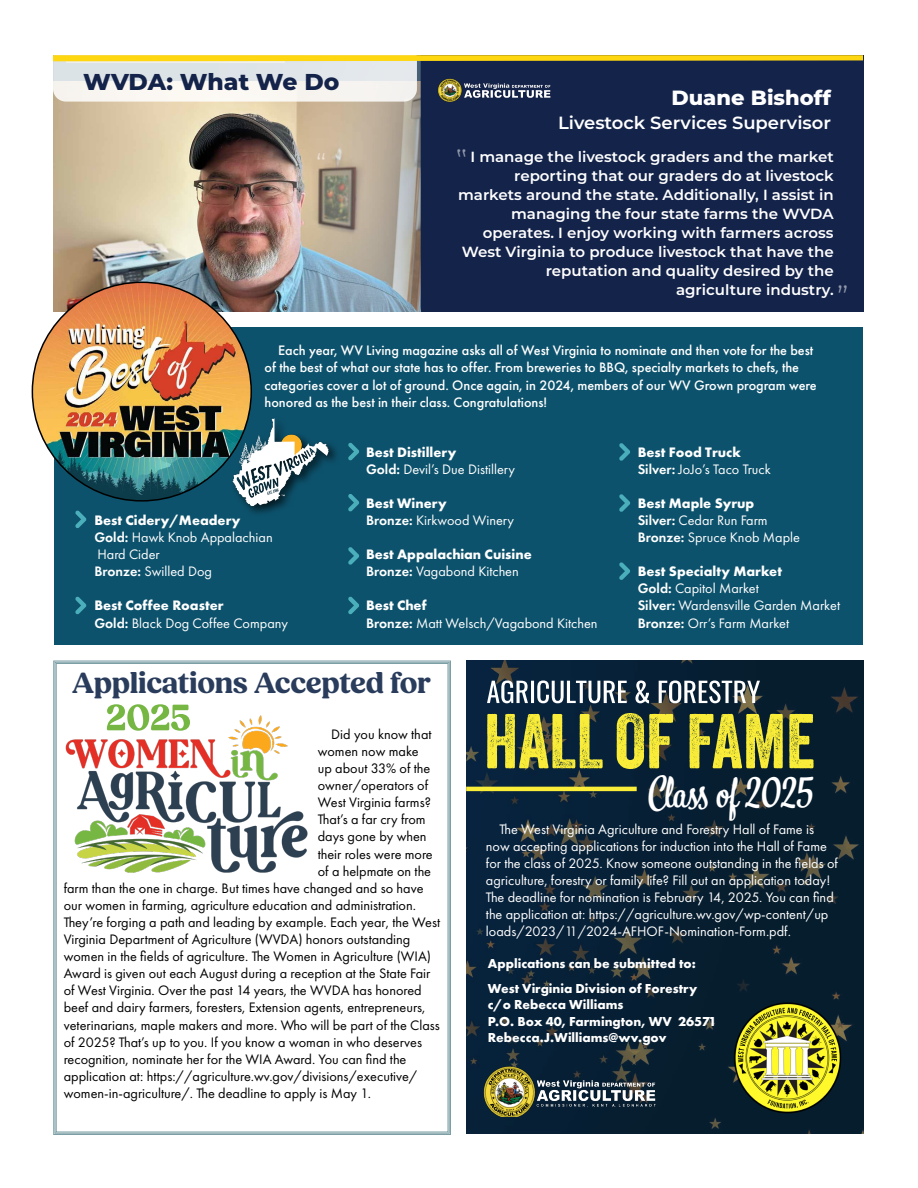
<style>
.page{position:relative;width:918px;height:1188px;background:#fff}
.page>*{position:absolute;margin:0;border:0;box-sizing:border-box;transform-origin:0 0}
.t1{font:42px "Bistro Script";color:#fff}
.t2{font:300 33.15px "Montserrat";color:#fff}
.t3{font:700 30px "Fields";letter-spacing:-.01em;color:#293c5c}
.t4{font:300 29.55px "Montserrat";color:#fff}
.t5{font:800 22.95px "Montserrat";color:#14234a}
.t6{font:800 20.55px "Montserrat";color:#fff}
.t7{font:600 17.7px "Montserrat";color:#fff}
.t8{font:600 14.7px/19px "Montserrat";color:#fff;text-align:right}
.t9{font:14.25px "Futura PT";color:#000101}
.t10{font:14.25px/17.1px "Futura PT";color:#fff}
.t11{font:500 14.25px/17.1px "Futura PT";color:#fff}
.t12{font:700 14.25px/17.1px "Futura PT";color:#fff}
.t13{font:700 13.5px/16.2px "Futura PT";color:#fff}
.s1{font-weight:700}
.s2{font-weight:600}
.s3{font-weight:400}
</style>
<div class="page">
<img style="left:466px;top:661px;width:398px;height:473px">
<svg style="left:487px;top:680px;width:273px;height:23px"></svg>
<img style="left:476px;top:1067px;width:183px;height:50px">
<img style="left:720px;top:998px;width:132px;height:117px">
<hr style="left:466px;top:787px;width:171px;height:4px;background:#f9ed39">
<svg style="left:487px;top:713px;width:327px;height:56px;background:#7d8336"></svg>
<svg style="left:53px;top:660px;width:398px;height:475px"></svg>
<img style="left:63px;top:709px;width:248px;height:166px">
<svg style="left:107px;top:704px;width:83px;height:27px"></svg>
<div style="left:55px;top:327px;width:808px;height:318px;background:#0d526c"></div>
<img style="left:53px;top:102px;width:86px;height:210px">
<img style="left:139px;top:102px;width:174px;height:210px">
<img style="left:313px;top:102px;width:108px;height:210px">
<div style="left:421px;top:102px;width:442px;height:210px;background:#14234a"></div>
<svg style="left:53px;top:55px;width:810px;height:47px"></svg>
<img style="left:435px;top:75px;width:119px;height:30px">
<img style="left:32px;top:282px;width:219px;height:219px;border-radius:109px">
<img style="left:214px;top:403px;width:123px;height:110px">
<svg style="left:75px;top:510px;width:12px;height:18px"></svg>
<svg style="left:75px;top:596px;width:12px;height:18px"></svg>
<svg style="left:348px;top:443px;width:11px;height:18px"></svg>
<svg style="left:348px;top:494px;width:11px;height:18px"></svg>
<svg style="left:348px;top:596px;width:11px;height:18px"></svg>
<svg style="left:348px;top:547px;width:11px;height:18px"></svg>
<svg style="left:619px;top:443px;width:11px;height:18px"></svg>
<svg style="left:619px;top:494px;width:11px;height:18px"></svg>
<svg style="left:619px;top:562px;width:11px;height:18px"></svg>
<svg style="left:458px;top:149px;width:8px;height:8px"></svg>
<h3 class="t5" style="left:83px;top:65px;width:258px">WVDA: What We Do</h3>
<h3 class="t4" style="left:315px;top:144px;width:12px">“</h3>
<h3 class="t6" style="left:671px;top:83px;width:161px">Duane Bishoff</h3>
<p class="t7" style="left:558px;top:110px;width:274px">Livestock Services Supervisor</p>
<p class="t8" style="left:458px;top:146px;width:377px">I manage the livestock graders and the market reporting that our graders do at livestock markets around the state. Additionally, I assist in managing the four state farms the WVDA operates. I enjoy working with farmers across West Virginia to produce livestock that have the reputation and quality desired by the agriculture industry.</p>
<h2 class="t2" style="left:836px;top:275px;width:13px">”</h2>
<p class="t11" style="left:265px;top:342px;width:554px;text-indent:13px">Each year, WV Living magazine asks all of West Virginia to nominate and then vote for the best of the best of what our state has to offer. From breweries to BBQ, specialty markets to chefs, the categories cover a lot of ground. Once again, in 2024, members of our WV Grown program were honored as the best in their class. Congratulations!</p>
<p class="t10" style="left:94px;top:512px;width:180px"><span class="s1">Best Cidery/Meadery<br></span><span class="s2">Gold:</span> Hawk Knob Appalachian<br>Hard Cider<br><span class="s2">Bronze:</span> Swilled Dog</p>
<p class="t10" style="left:94px;top:597px;width:195px"><span class="s1">Best Coffee Roaster<br></span><span class="s2">Gold:</span> Black Dog Coffee Company</p>
<p class="t10" style="left:366px;top:443px;width:151px"><span class="s1">Best Distillery<br></span><span class="s2">Gold:</span> Devil’s Due Distillery</p>
<p class="t10" style="left:366px;top:494px;width:150px"><span class="s1">Best Winery<br></span><span class="s2">Bronze:</span> Kirkwood Winery</p>
<p class="t12" style="left:366px;top:545px;width:167px">Best Appalachian Cuisine<br><span class="s2">Bronze:</span> <span class="s3">Vagabond Kitchen</span></p>
<p class="t10" style="left:366px;top:597px;width:233px"><span class="s1">Best Chef<br></span><span class="s2">Bronze:</span> Matt Welsch/Vagabond Kitchen</p>
<h3 class="t3" style="left:72px;top:665px;width:360px">Applications Accepted for</h3>
<p class="t10" style="left:638px;top:443px;width:135px"><span class="s1">Best Food Truck<br></span><span class="s2">Silver:</span> JoJo’s Taco Truck</p>
<p class="t10" style="left:638px;top:494px;width:164px"><span class="s1">Best Maple Syrup<br></span><span class="s2">Silver:</span> Cedar Run Farm<br><span class="s2">Bronze:</span> Spruce Knob Maple</p>
<p class="t10" style="left:638px;top:563px;width:204px"><span class="s1">Best Specialty Market<br></span><span class="s2">Gold:</span> Capitol Market<br><span class="s2">Silver:</span> Wardensville Garden Market<br><span class="s2">Bronze:</span> Orr’s Farm Market</p>
<p class="t9" style="left:331px;top:726px;width:102px">Did you know that</p>
<p class="t9" style="left:318px;top:743px;width:103px">women now make</p>
<p class="t9" style="left:318px;top:760px;width:114px">up about 33% of the</p>
<p class="t9" style="left:318px;top:777px;width:112px">owner/operators of</p>
<p class="t9" style="left:318px;top:794px;width:115px">West Virginia farms?</p>
<p class="t9" style="left:318px;top:811px;width:109px">That’s a far cry from</p>
<p class="t9" style="left:318px;top:828px;width:110px">days gone by when</p>
<p class="t9" style="left:318px;top:845px;width:117px">their roles were more</p>
<p class="t9" style="left:318px;top:862px;width:115px">of a helpmate on the</p>
<p class="t9" style="left:64px;top:880px;width:361px">farm than the one in charge. But times have changed and so have</p>
<p class="t9" style="left:64px;top:897px;width:354px">our women in farming, agriculture education and administration.</p>
<p class="t9" style="left:64px;top:914px;width:378px">They’re forging a path and leading by example. Each year, the West</p>
<p class="t9" style="left:64px;top:931px;width:348px">Virginia Department of Agriculture (WVDA) honors outstanding</p>
<p class="t9" style="left:64px;top:948px;width:369px">women in the fields of agriculture. The Women in Agriculture (WIA)</p>
<p class="t9" style="left:64px;top:965px;width:368px">Award is given out each August during a reception at the State Fair</p>
<p class="t9" style="left:64px;top:982px;width:360px">of West Virginia. Over the past 14 years, the WVDA has honored</p>
<p class="t9" style="left:64px;top:999px;width:363px">beef and dairy farmers, foresters, Extension agents, entrepreneurs,</p>
<p class="t9" style="left:64px;top:1016px;width:378px">veterinarians, maple makers and more. Who will be part of the Class</p>
<p class="t9" style="left:64px;top:1033px;width:360px">of 2025? That’s up to you. If you know a woman in who deserves</p>
<p class="t9" style="left:64px;top:1051px;width:344px">recognition, nominate her for the WIA Award. You can find the</p>
<p class="t9" style="left:64px;top:1068px;width:355px">application at: https://agriculture.wv.gov/divisions/executive/</p>
<p class="t9" style="left:64px;top:1085px;width:309px">women-in-agriculture/. The deadline to apply is May 1.</p>
<h1 class="t1" style="left:647px;top:767px;width:167px">Class of 2025</h1>
<p class="t10" style="left:486px;top:820px;width:354px;text-indent:13px">The West Virginia Agriculture and Forestry Hall of Fame is now accepting applications for induction into the Hall of Fame for the class of 2025. Know someone outstanding in the fields of agriculture, forestry or family life? Fill out an application today!<br>The deadline for nomination is February 14, 2025. You can find the application at: https://agriculture.wv.gov/wp-content/up loads/2023/11/2024-AFHOF-Nomination-Form.pdf.</p>
<p class="t13" style="left:488px;top:950px;width:211px;line-height:25.5px">Applications can be submitted to:<br>West Virginia Division of Forestry</p>
<p class="t13" style="left:488px;top:996px;width:230px">c/o Rebecca Williams<br>P.O. Box 40, Farmington, WV 26571<br>Rebecca.J.Williams@wv.gov</p>
</div>
